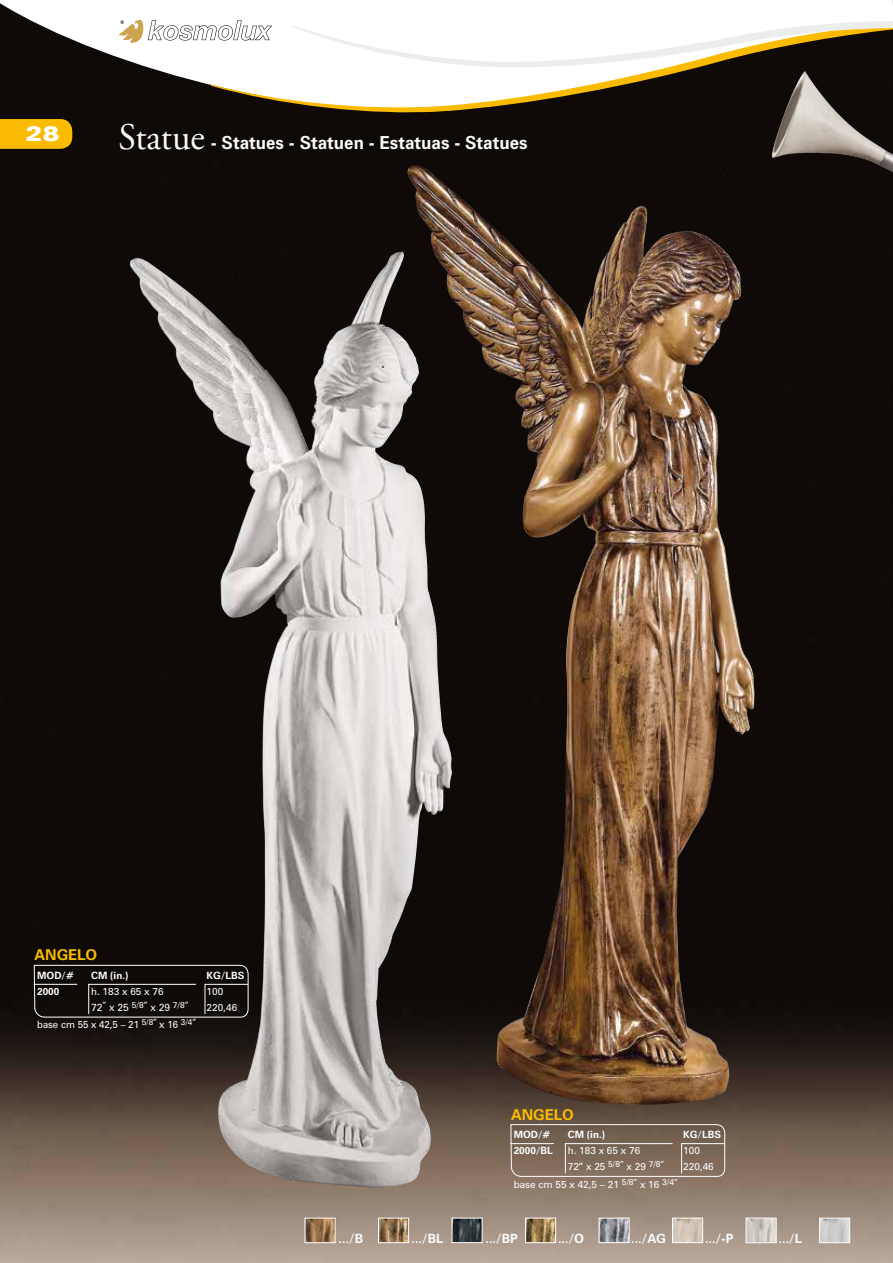
<style>
.page{position:relative;width:893px;height:1263px;background:#fff}
.page>*{position:absolute;margin:0;border:0;box-sizing:border-box;transform-origin:0 0}
.t1{font:900 expanded 21px "Zurich BT";color:#fff}
.t2{font:700 18px "Zurich BT";color:#fbfbfb;scale:.96 1}
.t3{font:700 15px "Zurich BT";color:#fabb00}
.t4{font:700 12.75px "Zurich BT";color:#f9fcfe}
.t5{font:10.2px "Zurich BT";color:#fbfdfe}
.t6{font:10.05px "Zurich BT";color:#fbfdfe}
.t7{font:700 10.05px "Zurich BT";color:#fbfdfe}
.t8{font:700 10.05px "Zurich BT";color:#f9fcfe}
.s1{font-family:"Adobe Garamond Pro";font-weight:400;font-size:37.5px}
.s2{font-size:10.2px}
</style>
<div class="page">
<img style="left:0;top:0;width:893px;height:1263px">
<img style="left:821px;top:1220px;width:27px;height:21px">
<div style="left:819px;top:1218px;width:31px;height:25px;border:1px solid #fff"></div>
<img style="left:307px;top:1220px;width:27px;height:21px">
<div style="left:305px;top:1218px;width:31px;height:25px;border:1px solid #fff"></div>
<img style="left:380px;top:1220px;width:27px;height:21px">
<div style="left:378px;top:1218px;width:31px;height:25px;border:1px solid #fff"></div>
<img style="left:454px;top:1220px;width:27px;height:21px">
<div style="left:452px;top:1218px;width:31px;height:25px;border:1px solid #fff"></div>
<img style="left:748px;top:1220px;width:27px;height:21px">
<div style="left:746px;top:1218px;width:31px;height:25px;border:1px solid #fff"></div>
<img style="left:129px;top:256px;width:261px;height:932px">
<img style="left:403px;top:166px;width:352px;height:939px">
<svg style="left:34px;top:964px;width:215px;height:167px;background:#352c26"></svg>
<svg style="left:510px;top:1124px;width:215px;height:139px;background:#958374"></svg>
<svg style="left:209px;top:21px;width:684px;height:95px"></svg>
<svg style="left:292px;top:21px;width:601px;height:49px"></svg>
<svg style="left:0;top:119px;width:72px;height:30px;background:#f2b500"></svg>
<svg style="left:119px;top:19px;width:153px;height:26px"></svg>
<h1 class="t1" style="left:26px;top:122px;width:35px">28</h1>
<h2 class="t2" style="left:119px;top:131px;width:428px"><span class="s1">Statue</span> - Statues - Statuen - Estatuas - Statues</h2>
<h3 class="t3" style="left:35px;top:946px;width:64px">ANGELO</h3>
<p class="t7" style="left:37px;top:969px;width:38px">MOD/#</p>
<p class="t7" style="left:91px;top:969px;width:39px">CM (in.)</p>
<p class="t7" style="left:207px;top:969px;width:39px">KG/LBS</p>
<p class="t7" style="left:37px;top:985px;width:24px">2000</p>
<p class="t6" style="left:91px;top:985px;width:74px">h. 183 x 65 x 76</p>
<p class="t6" style="left:207px;top:985px;width:18px">100</p>
<p class="t5" style="left:91px;top:1001px;width:99px">72<sup>”</sup> x 25 <sup>5/8</sup><sup>”</sup> x 29 <sup>7/8</sup><sup>”</sup></p>
<p class="t6" style="left:207px;top:1001px;width:32px">220,46</p>
<p class="t6" style="left:37px;top:1019px;width:161px">base cm 55 x 42,5 – 21 <sup>5/8</sup><sup>”</sup> <span class="s2">x</span> 16 <sup>3/4</sup><sup>”</sup></p>
<h3 class="t3" style="left:511px;top:1105px;width:64px">ANGELO</h3>
<p class="t7" style="left:514px;top:1128px;width:38px">MOD/#</p>
<p class="t7" style="left:568px;top:1128px;width:39px">CM (in.)</p>
<p class="t7" style="left:683px;top:1128px;width:39px">KG/LBS</p>
<p class="t8" style="left:514px;top:1144px;width:41px">2000/BL</p>
<p class="t6" style="left:568px;top:1144px;width:74px">h. 183 x 65 x 76</p>
<p class="t6" style="left:683px;top:1144px;width:18px">100</p>
<p class="t6" style="left:568px;top:1161px;width:98px">72” x 25 <sup>5/8”</sup> x 29 <sup>7/8”</sup></p>
<p class="t6" style="left:683px;top:1161px;width:32px">220,46</p>
<p class="t6" style="left:514px;top:1178px;width:165px">base cm 55 x 42,5 – 21 <sup>5/8”</sup> x 16 <sup>3/4”</sup></p>
<p class="t4" style="left:339px;top:1231px;width:26px">.../B</p>
<p class="t4" style="left:411px;top:1231px;width:33px">.../BL</p>
<p class="t4" style="left:485px;top:1231px;width:34px">.../BP</p>
<p class="t4" style="left:558px;top:1231px;width:28px">.../O</p>
<p class="t4" style="left:631px;top:1231px;width:36px">.../AG</p>
<p class="t4" style="left:705px;top:1231px;width:30px">.../-P</p>
<p class="t4" style="left:779px;top:1231px;width:25px">.../L</p>
</div>
